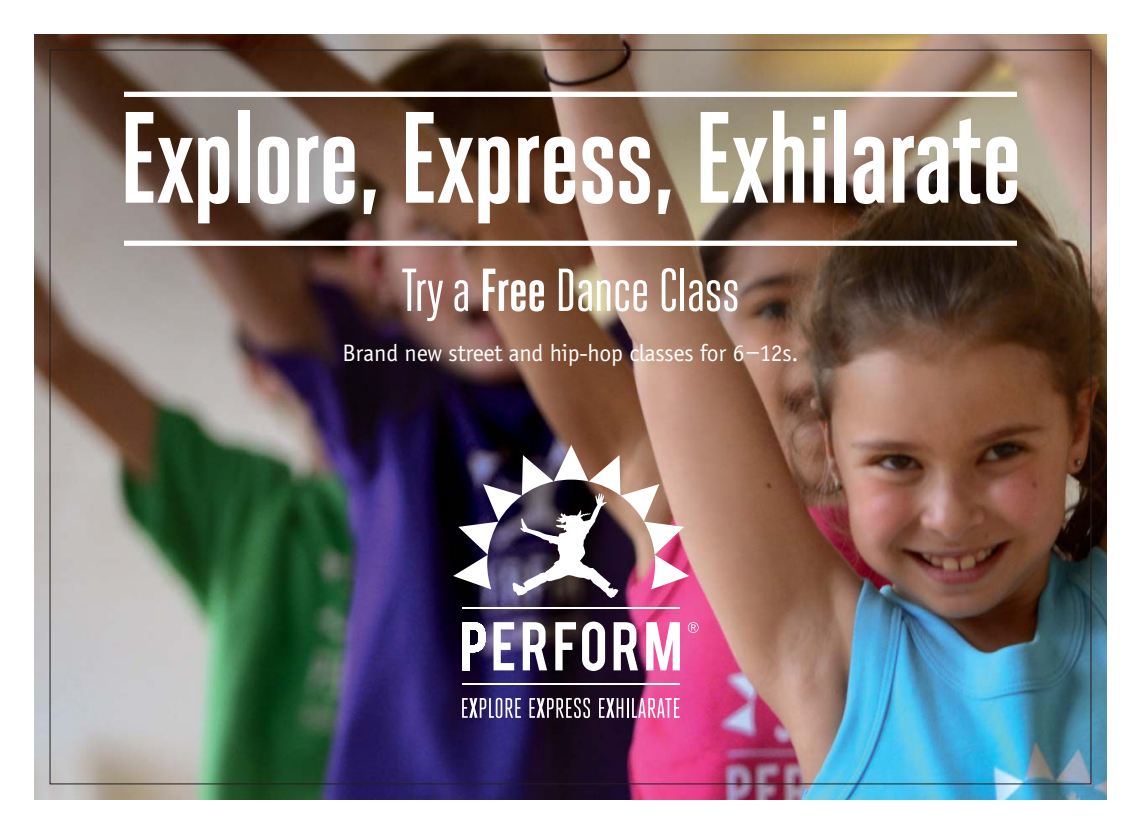
<style>
.page{position:relative;width:1141px;height:834px;background:#fff}
.page>*{position:absolute;margin:0;border:0;box-sizing:border-box;transform-origin:0 0}
.t1{font:700 129.5px "Heroic Condensed";letter-spacing:-.02em;color:#fff}
.t2{font:60.38px "Heroic Condensed";letter-spacing:-.015em;color:#fff}
.t3{font:24.5px "Officina Sans";letter-spacing:-.01em;color:#fff}
.s1{font-weight:700}
</style>
<div class="page">
<img style="left:35px;top:35px;width:1071px;height:764px">
<div style="left:124px;top:92px;width:893px;height:5px;background:#fff"></div>
<div style="left:124px;top:240px;width:893px;height:6px;background:#fff"></div>
<svg style="left:462px;top:621px;width:218px;height:49px"></svg>
<svg style="left:688px;top:622px;width:11px;height:10px"></svg>
<hr style="left:462px;top:607px;width:218px;height:2px;background:#fff">
<hr style="left:462px;top:683px;width:218px;height:2px;background:#fff">
<svg style="left:462px;top:697px;width:59px;height:21px"></svg>
<svg style="left:529px;top:697px;width:61px;height:21px"></svg>
<svg style="left:599px;top:698px;width:81px;height:19px"></svg>
<img style="left:453px;top:444px;width:236px;height:154px">
<h1 class="t1" style="left:119px;top:110px;width:905px">Explore, Express, Exhilarate</h1>
<h2 class="t2" style="left:401px;top:255px;width:340px">Try a <span class="s1">Free</span> Dance Class</h2>
<p class="t3" style="left:342px;top:343px;width:457px">Brand new street and hip-hop classes for 6–12s.</p>
</div>
